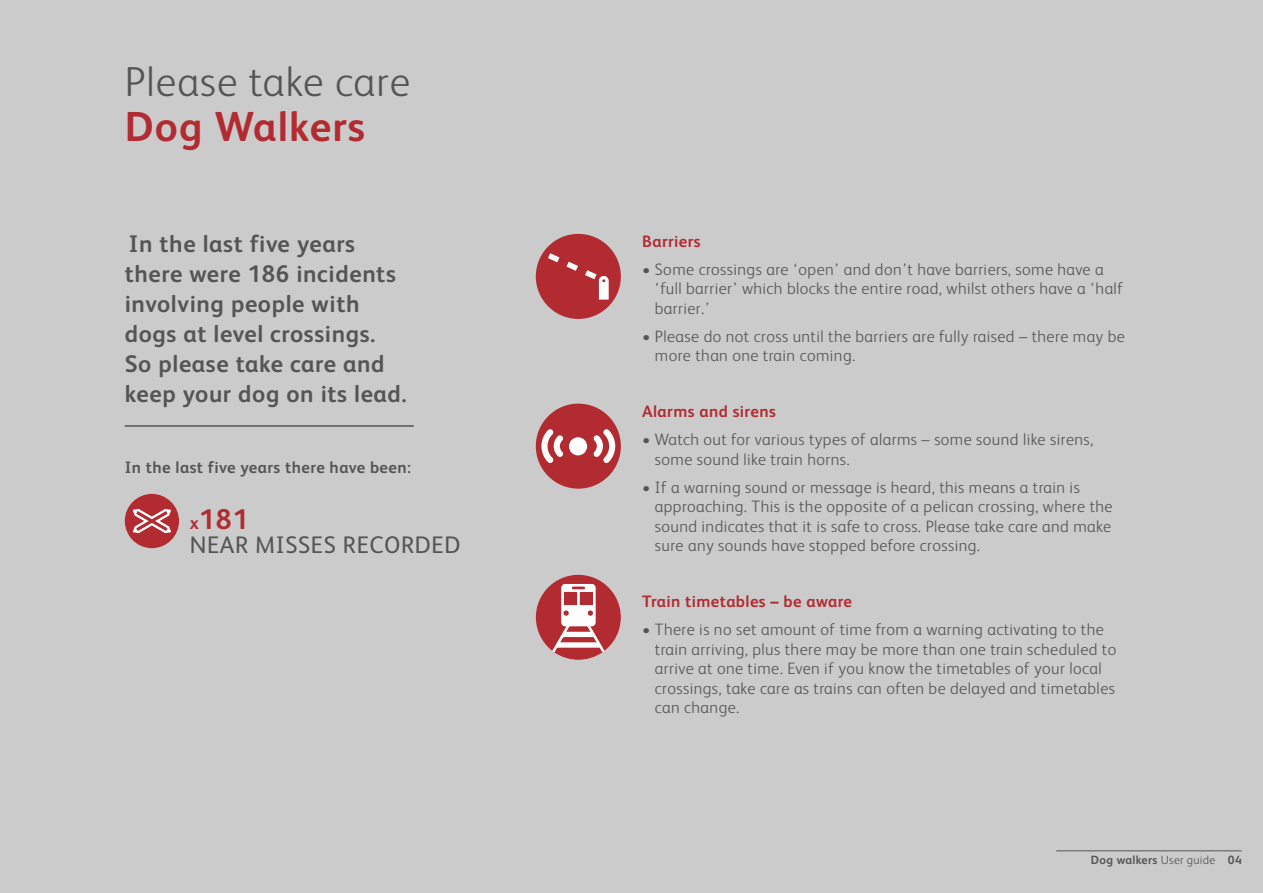
<style>
.page{position:relative;width:1263px;height:893px;background:#cbcbcb}
.page>*{position:absolute;margin:0;border:0;box-sizing:border-box;transform-origin:0 0}
.t1{font:300 42px "FS Albert";letter-spacing:.025em;color:#555}
.t2{font:700 42px "FS Albert";letter-spacing:.025em;color:#b12b31}
.t3{font:700 28.5px "FS Albert";color:#b12b31}
.t4{font:700 24px/30px "FS Albert";letter-spacing:.025em;color:#555}
.t5{font:24px "FS Albert";letter-spacing:.025em;color:#555}
.t6{font:300 16.5px/19.5px "FS Albert";letter-spacing:.025em;color:#555}
.t7{font:700 16.5px "FS Albert";letter-spacing:.025em;color:#b12b31}
.t8{font:700 16.5px "FS Albert";letter-spacing:.025em;color:#555}
.t9{font:700 12px "FS Albert";letter-spacing:.025em;color:#555}
.s1{font-size:18px}
.s2{font-weight:300}
</style>
<div class="page">
<svg style="left:125px;top:494px;width:54px;height:54px"></svg>
<hr style="left:1056px;top:850px;width:186px;height:1px;background:#555">
<hr style="left:125px;top:425px;width:289px;height:2px;background:#555">
<div style="left:536px;top:234px;width:85px;height:85px;background:#b12b31;border-radius:50%"></div>
<svg style="left:548px;top:253px;width:11px;height:9px"></svg>
<svg style="left:566px;top:262px;width:12px;height:9px"></svg>
<svg style="left:585px;top:270px;width:24px;height:30px"></svg>
<svg style="left:536px;top:575px;width:85px;height:85px"></svg>
<div style="left:536px;top:404px;width:85px;height:85px;background:#b12b31;border-radius:50%"></div>
<svg style="left:569px;top:437px;width:18px;height:18px"></svg>
<svg style="left:541px;top:429px;width:22px;height:34px"></svg>
<svg style="left:593px;top:429px;width:22px;height:34px"></svg>
<h1 class="t1" style="left:125px;top:54px;width:287px">Please take care</h1>
<h1 class="t2" style="left:125px;top:98px;width:242px">Dog Walkers</h1>
<h3 class="t4" style="left:125px;top:228px;width:284px">In the last five years there were 186 incidents involving people with dogs at level crossings.<br>So please take care and keep your dog on its lead.</h3>
<p class="t8" style="left:125px;top:456px;width:288px">In the last five years there have been:</p>
<h2 class="t3" style="left:190px;top:500px;width:60px"><span class="s1">x</span>181</h2>
<h3 class="t5" style="left:190px;top:529px;width:272px">NEAR MISSES RECORDED</h3>
<p class="t7" style="left:642px;top:230px;width:60px">Barriers</p>
<p class="t6" style="left:655px;top:258px;width:470px;text-indent:-13px">• Some crossings are ‘open’ and don’t have barriers, some have a ‘full barrier’ which blocks the entire road, whilst others have a ‘half barrier.’</p>
<p class="t6" style="left:655px;top:325px;width:471px;text-indent:-13px">• Please do not cross until the barriers are fully raised – there may be more than one train coming.</p>
<p class="t7" style="left:642px;top:400px;width:135px">Alarms and sirens</p>
<p class="t6" style="left:655px;top:429px;width:440px;text-indent:-13px">• Watch out for various types of alarms – some sound like sirens, some sound like train horns.</p>
<p class="t6" style="left:655px;top:476px;width:459px;text-indent:-13px">• If a warning sound or message is heard, this means a train is approaching. This is the opposite of a pelican crossing, where the sound indicates that it is safe to cross. Please take care and make sure any sounds have stopped before crossing.</p>
<p class="t7" style="left:642px;top:590px;width:211px">Train timetables – be aware</p>
<p class="t6" style="left:655px;top:619px;width:463px;text-indent:-13px">• There is no set amount of time from a warning activating to the train arriving, plus there may be more than one train scheduled to arrive at one time. Even if you know the timetables of your local crossings, take care as trains can often be delayed and timetables can change.</p>
<p class="t9" style="left:1091px;top:852px;width:152px">Dog walkers <span class="s2">User guide</span> 04</p>
</div>
